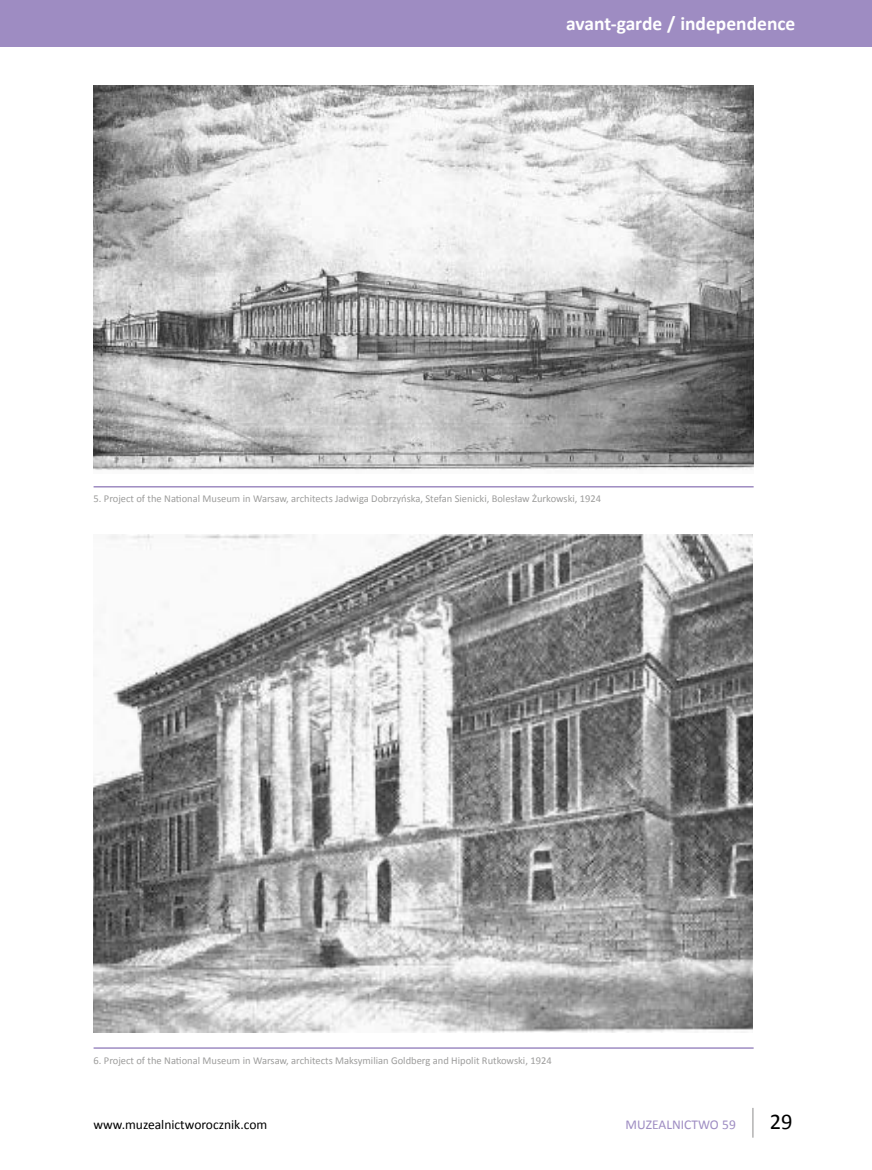
<style>
.page{position:relative;width:872px;height:1170px;background:#fff}
.page>*{position:absolute;margin:0;border:0;box-sizing:border-box;transform-origin:0 0}
.t1{font:22.5px "Calibri";color:#000}
.t2{font:700 19.5px "Calibri";color:#fff}
.t3{font:13.5px "Calibri";color:#000}
.t4{font:13.5px "Calibri";color:#9e8cc2}
.t5{font:10.5px "Calibri";color:#9d9d9c}
</style>
<div class="page">
<hr style="left:752px;top:1107px;width:1px;height:30px;background:#b3b2b2">
<div style="left:0;top:0;width:872px;height:47px;background:#9e8cc2"></div>
<img style="left:94px;top:85px;width:659px;height:385px">
<img style="left:94px;top:534px;width:658px;height:498px">
<hr style="left:94px;top:486px;width:659px;height:1px;background:#9e8cc2">
<hr style="left:94px;top:1047px;width:659px;height:1px;background:#9e8cc2">
<h2 class="t2" style="left:566px;top:11px;width:231px">avant-garde / independence</h2>
<p class="t5" style="left:94px;top:492px;width:509px">5. Project of the National Museum in Warsaw, architects Jadwiga Dobrzyńska, Stefan Sienicki, Bolesław Żurkowski, 1924</p>
<p class="t5" style="left:94px;top:1053px;width:459px">6. Project of the National Museum in Warsaw, architects Maksymilian Goldberg and Hipolit Rutkowski, 1924</p>
<p class="t3" style="left:94px;top:1115px;width:175px">www.muzealnictworocznik.com</p>
<p class="t4" style="left:625px;top:1115px;width:112px">MUZEALNICTWO 59</p>
<h1 class="t1" style="left:770px;top:1107px;width:24px">29</h1>
</div>
